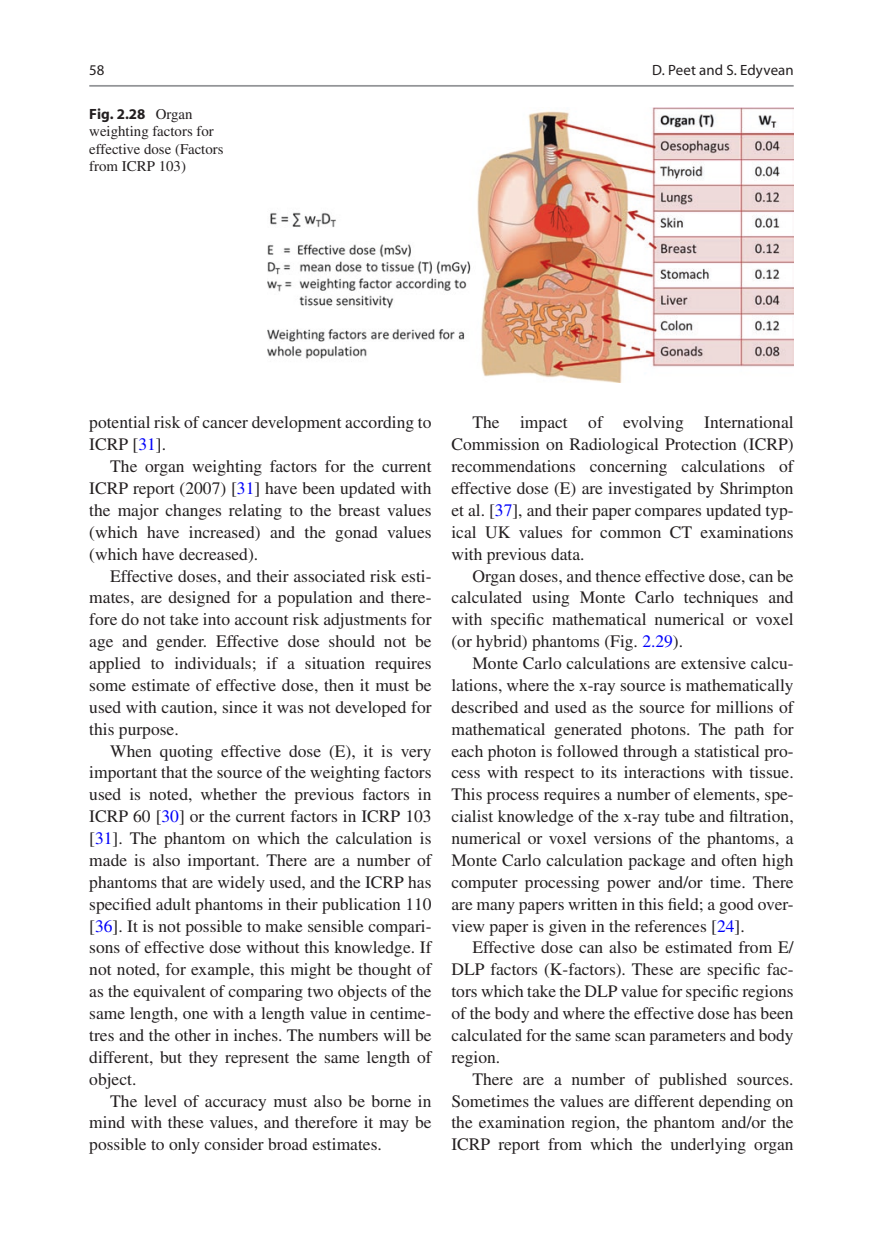
<style>
.page{position:relative;width:883px;height:1260px;background:#fff}
.page>*{position:absolute;margin:0;border:0;box-sizing:border-box;transform-origin:0 0}
.t1{font:17.5px/21.9px "Fskyhq Pqcysg Times";color:#231f20;text-align:justify}
.t2{font:14.88px/17.5px "Fskyhq Pqcysg Times";color:#231f20}
.t3{font:14.88px "Rpckjg Bsgbgd Myriad";letter-spacing:.005em;color:#231f20}
.t4{font:700 14.88px "Yycjvt Qhyxhm Myriad";color:#231f20}
.t5{font:14.88px "Ttqssc Ypspwg Myriad";color:#231f20}
.s1{font-family:"Fskyhq Pqcysg Times";font-weight:400}
.s2{color:#0000fa}
</style>
<div class="page">
<img style="left:268px;top:107px;width:526px;height:276px">
<hr style="left:89px;top:85px;width:705px;height:2px;background:#939598">
<p class="t5" style="left:89px;top:63px;width:17px">58</p>
<p class="t4" style="left:89px;top:106px;width:105px">Fig. 2.28 <span class="s1">Organ</span></p>
<p class="t2" style="left:89px;top:122px;width:136px">weighting factors for effective dose (Factors from ICRP 103)</p>
<p class="t3" style="left:652px;top:63px;width:143px">D. Peet and S. Edyvean</p>
<p class="t1" style="left:89px;top:412px;width:344px">potential risk of cancer development according to<br>ICRP [<span class="s2">31</span>].</p>
<p class="t1" style="left:89px;top:455px;width:344px;text-indent:21px">The organ weighting factors for the current ICRP report (2007) [<span class="s2">31</span>] have been updated with the major changes relating to the breast values (which have increased) and the gonad values (which have decreased).</p>
<p class="t1" style="left:89px;top:565px;width:344px;text-indent:21px">Effective doses, and their associated risk esti&shy;mates, are designed for a population and there&shy;fore do not take into account risk adjustments for age and gender. Effective dose should not be applied to individuals; if a situation requires some estimate of effective dose, then it must be used with caution, since it was not developed for this purpose.</p>
<p class="t1" style="left:89px;top:740px;width:344px;text-indent:21px">When quoting effective dose (E), it is very important that the source of the weighting factors used is noted, whether the previous factors in ICRP 60 [<span class="s2">30</span>] or the current factors in ICRP 103 [<span class="s2">31</span>]. The phantom on which the calculation is made is also important. There are a number of phantoms that are widely used, and the ICRP has specified adult phantoms in their publication 110 [<span class="s2">36</span>]. It is not possible to make sensible compari&shy;sons of effective dose without this knowledge. If not noted, for example, this might be thought of as the equivalent of comparing two objects of the same length, one with a length value in centime&shy;tres and the other in inches. The numbers will be different, but they represent the same length of object.</p>
<p class="t1" style="left:89px;top:1090px;width:344px;text-indent:21px">The level of accuracy must also be borne in mind with these values, and therefore it may be possible to only consider broad estimates.</p>
<p class="t1" style="left:451px;top:412px;width:344px;text-indent:21px">The impact of evolving International Commission on Radiological Protection (ICRP) recommendations concerning calculations of effective dose (E) are investigated by Shrimpton et al. [<span class="s2">37</span>], and their paper compares updated typ&shy;ical UK values for common CT examinations with previous data.</p>
<p class="t1" style="left:451px;top:565px;width:344px;text-indent:21px">Organ doses, and thence effective dose, can be calculated using Monte Carlo techniques and with specific mathematical numerical or voxel (or hybrid) phantoms (Fig. <span class="s2">2.29</span>).</p>
<p class="t1" style="left:451px;top:652px;width:344px;text-indent:21px">Monte Carlo calculations are extensive calcu&shy;lations, where the x-ray source is mathematically described and used as the source for millions of mathematical generated photons. The path for each photon is followed through a statistical pro&shy;cess with respect to its interactions with tissue.<br>This process requires a number of elements, spe&shy;cialist knowledge of the x-ray tube and filtration, numerical or voxel versions of the phantoms, a Monte Carlo calculation package and often high computer processing power and/or time. There are many papers written in this field; a good over&shy;view paper is given in the references [<span class="s2">24</span>].</p>
<p class="t1" style="left:451px;top:937px;width:344px;text-indent:21px">Effective dose can also be estimated from E/ DLP factors (K-factors). These are specific fac&shy;tors which take the DLP value for specific regions of the body and where the effective dose has been calculated for the same scan parameters and body region.</p>
<p class="t1" style="left:451px;top:1068px;width:344px;text-indent:21px">There are a number of published sources.<br>Sometimes the values are different depending on the examination region, the phantom and/or the ICRP report from which the underlying organ</p>
</div>
